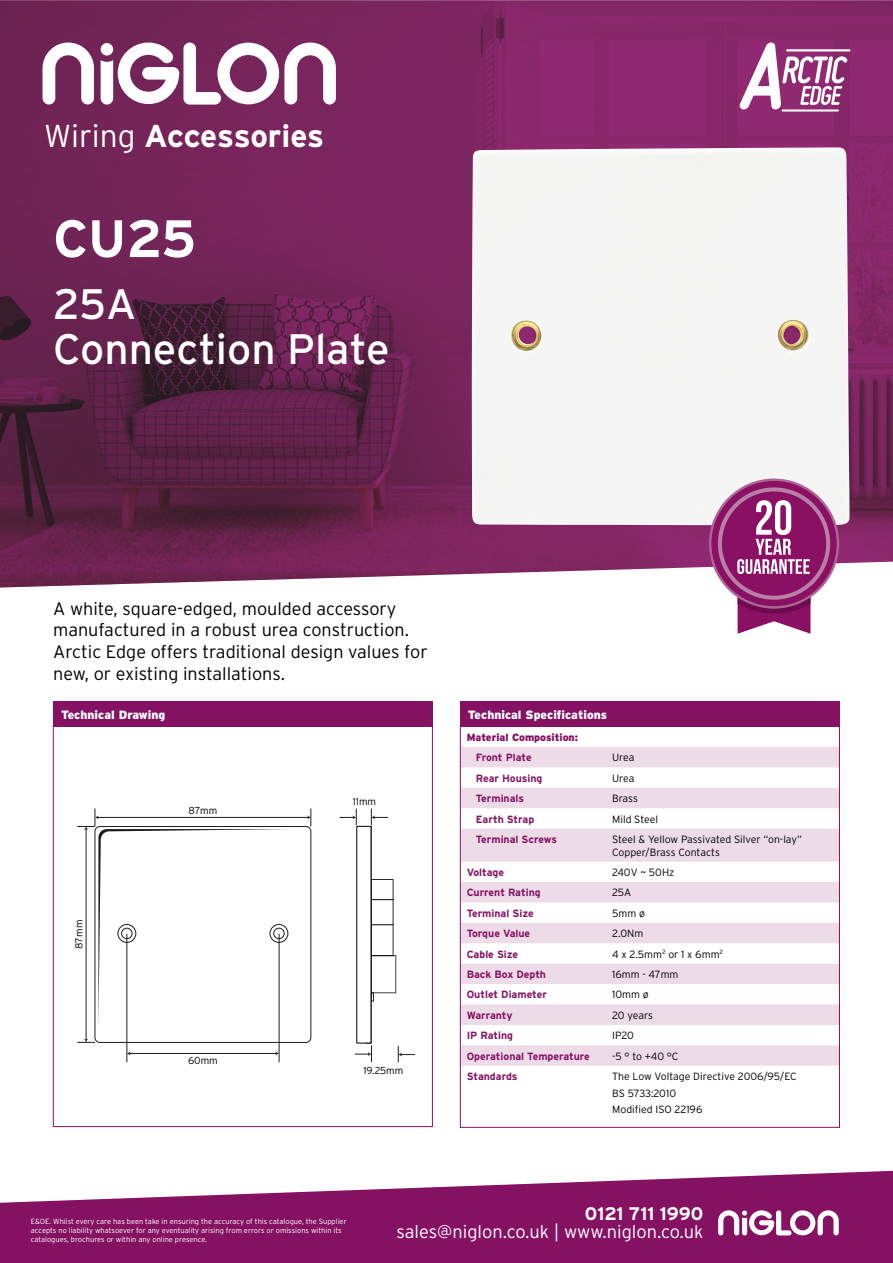
<style>
.page{position:relative;width:893px;height:1263px;background:#fff}
.page>*{position:absolute;margin:0;border:0;box-sizing:border-box;transform-origin:0 0}
.t1{font:700 52.5px "Interstate";color:#fff}
.t2{font:42.6px/45px "Interstate";color:#fff}
.t3{font:700 31.65px "Interstate";letter-spacing:-.01em;color:#fff}
.t4{font:300 18.15px "Interstate";color:#fff}
.t5{font:700 18.15px "Interstate";color:#fff}
.t6{font:300 18px/21.6px "Interstate";color:#000}
.t7{font:900 12px "Interstate";color:#fff}
.t8{font:300 10.5px/16.5px "Interstate";color:#000}
.t9{font:700 10.5px "Interstate";color:#851163}
.t10{font:900 10.5px "Interstate";color:#851163}
.t11{font:300 10.05px "Interstate";color:#000}
.t12{font:300 7.5px/9px "Interstate";color:#fff}
.s1{font-weight:300}
</style>
<div class="page">
<svg style="left:0;top:1170px;width:893px;height:93px;fill:#851163"></svg>
<svg style="left:718px;top:1210px;width:121px;height:25px"></svg>
<img style="left:0;top:0;width:893px;height:588px">
<svg style="left:43px;top:43px;width:51px;height:61px"></svg>
<svg style="left:101px;top:43px;width:235px;height:62px"></svg>
<svg style="left:460px;top:727px;width:380px;height:401px"></svg>
<div style="left:460px;top:701px;width:380px;height:26px;background:#851163"></div>
<div style="left:53px;top:701px;width:380px;height:26px;background:#851163"></div>
<svg style="left:53px;top:727px;width:380px;height:400px"></svg>
<div style="left:472px;top:147px;width:377px;height:378px;background:#f4f4f4"></div>
<hr style="left:98px;top:817px;width:210px;height:1px;background:#1d1e1b">
<svg style="left:307px;top:808px;width:5px;height:18px"></svg>
<hr style="left:127px;top:934px;width:1px;height:128px;background:#1d1e1b">
<hr style="left:279px;top:934px;width:1px;height:128px;background:#1d1e1b">
<hr style="left:129px;top:1053px;width:147px;height:1px;background:#1d1e1b">
<svg style="left:127px;top:1051px;width:3px;height:4px"></svg>
<svg style="left:275px;top:1051px;width:4px;height:4px"></svg>
<hr style="left:86px;top:829px;width:1px;height:211px;background:#1d1e1b">
<svg style="left:77px;top:1039px;width:18px;height:4px"></svg>
<svg style="left:77px;top:808px;width:216px;height:219px"></svg>
<svg style="left:340px;top:809px;width:75px;height:253px"></svg>
<div style="left:357px;top:826px;width:14px;height:217px;background:#fff"></div>
<svg style="left:709px;top:478px;width:130px;height:131px"></svg>
<div style="left:711px;top:481px;width:126px;height:125px;background:#8a1064;border-radius:50%"></div>
<svg style="left:718px;top:487px;width:112px;height:147px"></svg>
<hr style="left:787px;top:49px;width:62px;height:2px;background:#fff">
<hr style="left:782px;top:109px;width:56px;height:3px;background:#fff">
<svg style="left:739px;top:43px;width:109px;height:67px"></svg>
<h3 class="t3" style="left:44px;top:118px;width:281px"><span class="s1">Wiring</span> Accessories</h3>
<h1 class="t1" style="left:53px;top:209px;width:144px">CU25</h1>
<h2 class="t2" style="left:53px;top:281px;width:338px">25A<br>Connection Plate</h2>
<h3 class="t6" style="left:53px;top:597px;width:376px">A white, square-edged, moulded accessory manufactured in a robust urea construction.<br>Arctic Edge offers traditional design values for new, or existing installations.</h3>
<p class="t7" style="left:61px;top:708px;width:106px">Technical Drawing</p>
<p class="t7" style="left:468px;top:708px;width:141px">Technical Specifications</p>
<p class="t11" style="left:73px;top:949px;width:30px;rotate:-90deg">87mm</p>
<p class="t11" style="left:189px;top:804px;width:30px">87mm</p>
<p class="t11" style="left:188px;top:1054px;width:31px">60mm</p>
<p class="t11" style="left:353px;top:795px;width:25px">11mm</p>
<p class="t11" style="left:363px;top:1064px;width:41px">19.25mm</p>
<p class="t10" style="left:467px;top:731px;width:113px">Material Composition:</p>
<p class="t9" style="left:476px;top:752px;width:57px">Front Plate</p>
<p class="t8" style="left:612px;top:749px;width:24px">Urea</p>
<p class="t9" style="left:476px;top:772px;width:68px">Rear Housing</p>
<p class="t8" style="left:612px;top:770px;width:24px">Urea</p>
<p class="t9" style="left:476px;top:793px;width:50px">Terminals</p>
<p class="t8" style="left:612px;top:790px;width:27px">Brass</p>
<p class="t9" style="left:476px;top:813px;width:60px">Earth Strap</p>
<p class="t8" style="left:612px;top:810px;width:47px">Mild Steel</p>
<p class="t9" style="left:476px;top:833px;width:83px">Terminal Screws</p>
<p class="t8" style="left:612px;top:833px;width:191px;line-height:12.6px">Steel &amp; Yellow Passivated Silver “on-lay”<br>Copper/Brass Contacts</p>
<p class="t9" style="left:467px;top:866px;width:39px">Voltage</p>
<p class="t8" style="left:612px;top:864px;width:64px">240V ~ 50Hz</p>
<p class="t9" style="left:467px;top:887px;width:75px">Current Rating</p>
<p class="t8" style="left:612px;top:884px;width:21px">25A</p>
<p class="t9" style="left:467px;top:907px;width:68px">Terminal Size</p>
<p class="t8" style="left:612px;top:905px;width:34px">5mm ø</p>
<p class="t9" style="left:467px;top:928px;width:65px">Torque Value</p>
<p class="t8" style="left:612px;top:925px;width:33px">2.0Nm</p>
<p class="t9" style="left:467px;top:948px;width:53px">Cable Size</p>
<p class="t8" style="left:612px;top:946px;width:112px">4 x 2.5mm<sup>2</sup> or 1 x 6mm<sup>2</sup></p>
<p class="t9" style="left:467px;top:968px;width:81px">Back Box Depth</p>
<p class="t8" style="left:612px;top:966px;width:68px">16mm - 47mm</p>
<p class="t9" style="left:467px;top:989px;width:82px">Outlet Diameter</p>
<p class="t8" style="left:612px;top:986px;width:38px">10mm ø</p>
<p class="t9" style="left:467px;top:1009px;width:47px">Warranty</p>
<p class="t8" style="left:612px;top:1007px;width:42px">20 years</p>
<p class="t9" style="left:467px;top:1030px;width:48px">IP Rating</p>
<p class="t8" style="left:612px;top:1027px;width:23px">IP20</p>
<p class="t9" style="left:467px;top:1050px;width:125px">Operational Temperature</p>
<p class="t8" style="left:612px;top:1048px;width:68px">-5 ° to +40 °C</p>
<p class="t9" style="left:467px;top:1070px;width:52px">Standards</p>
<p class="t8" style="left:612px;top:1068px;width:186px">The Low Voltage Directive 2006/95/EC<br>BS 5733:2010<br>Modified ISO 22196</p>
<p class="t12" style="left:31px;top:1216px;width:317px">E&amp;OE. Whilst every care has been take in ensuring the accuracy of this catalogue, the Supplier accepts no liability whatsoever for any eventuality arising from errors or omissions within its catalogues, brochures or within any online presence.</p>
<h3 class="t5" style="left:585px;top:1204px;width:120px">0121 711 1990</h3>
<h3 class="t4" style="left:396px;top:1221px;width:308px">sales@niglon.co.uk | www.niglon.co.uk</h3>
</div>
